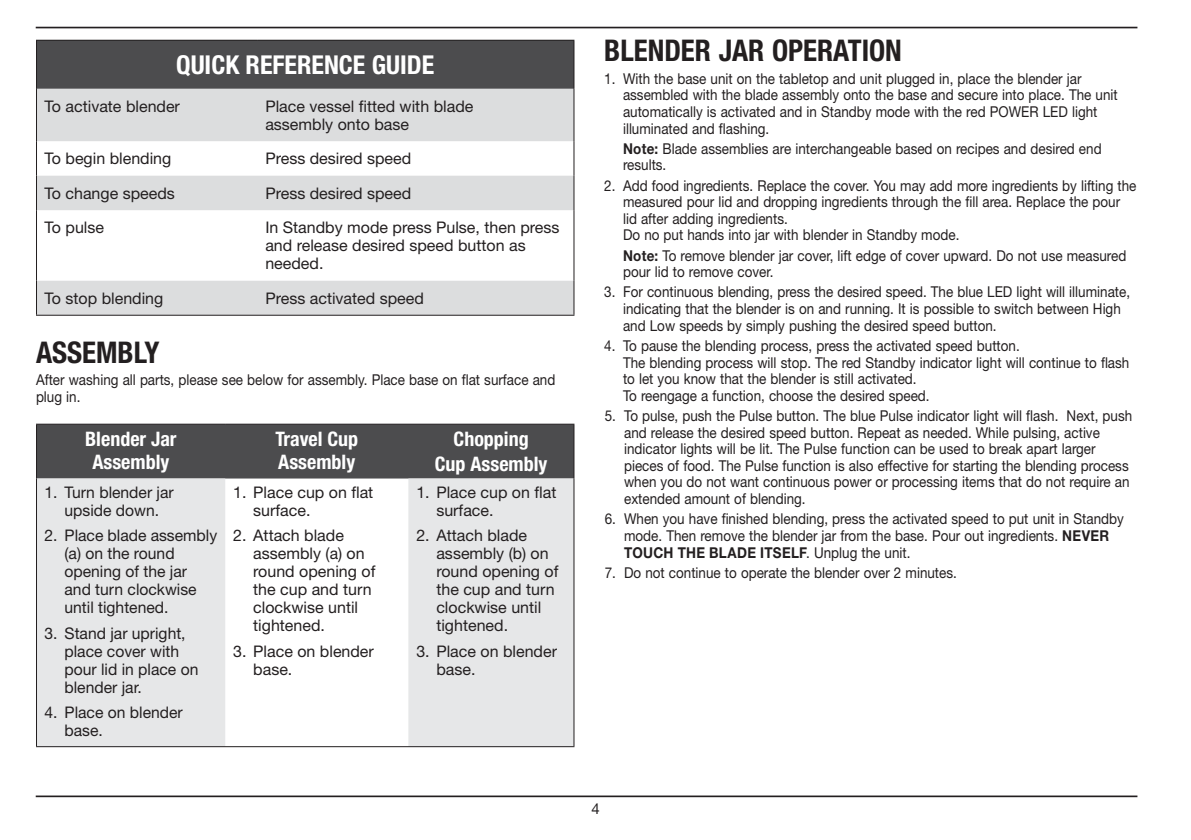
<style>
.page{position:relative;width:1191px;height:840px;background:#fff}
.page>*{position:absolute;margin:0;border:0;box-sizing:border-box;transform-origin:0 0}
.t1{font:700 condensed 29.8px "Helvetica Neue LT Std";color:#231f20}
.t2{font:700 condensed 26px "Helvetica Neue LT Std";color:#fff}
.t3{font:700 condensed 20px/22px "Helvetica Neue LT Std";color:#fff;text-align:center}
.t4{font:16px/18px "Helvetica Neue LT Std";color:#231f20}
.t5{font:15px/16.6px "Helvetica Neue LT Std";color:#231f20;scale:.9 1}
.t6{font:15px "Helvetica Neue LT Std";color:#231f20}
.s1{font-weight:700}
</style>
<div class="page">
<hr style="left:36px;top:795px;width:1101px;height:1px;background:#231f20">
<hr style="left:36px;top:27px;width:1101px;height:1px;background:#231f20">
<div style="left:36px;top:40px;width:538px;height:49px;background:#4c4c4e"></div>
<svg style="left:37px;top:89px;width:536px;height:225px;fill:#dcddde"></svg>
<hr style="left:36px;top:40px;width:221px;height:1px;background:#231f20">
<hr style="left:36px;top:41px;width:1px;height:48px;background:#231f20">
<hr style="left:257px;top:40px;width:317px;height:1px;background:#231f20">
<hr style="left:36px;top:89px;width:1px;height:52px;background:#231f20">
<hr style="left:573px;top:89px;width:1px;height:52px;background:#231f20">
<hr style="left:36px;top:141px;width:1px;height:34px;background:#231f20">
<hr style="left:573px;top:141px;width:1px;height:34px;background:#231f20">
<hr style="left:36px;top:175px;width:1px;height:35px;background:#231f20">
<hr style="left:573px;top:175px;width:1px;height:35px;background:#231f20">
<hr style="left:36px;top:210px;width:1px;height:70px;background:#231f20">
<hr style="left:573px;top:210px;width:1px;height:70px;background:#231f20">
<hr style="left:36px;top:280px;width:1px;height:34px;background:#231f20">
<hr style="left:573px;top:280px;width:1px;height:34px;background:#231f20">
<hr style="left:36px;top:314px;width:538px;height:1px;background:#231f20">
<hr style="left:573px;top:41px;width:1px;height:48px;background:#231f20">
<div style="left:37px;top:424px;width:536px;height:54px;background:#4c4c4e"></div>
<svg style="left:37px;top:478px;width:536px;height:267px;fill:#e6e7e8"></svg>
<hr style="left:36px;top:423px;width:189px;height:1px;background:#231f20">
<hr style="left:36px;top:424px;width:1px;height:54px;background:#231f20">
<hr style="left:225px;top:423px;width:349px;height:1px;background:#231f20">
<hr style="left:573px;top:424px;width:1px;height:54px;background:#231f20">
<hr style="left:36px;top:478px;width:1px;height:267px;background:#231f20">
<hr style="left:573px;top:478px;width:1px;height:267px;background:#231f20">
<hr style="left:36px;top:745px;width:538px;height:1px;background:#231f20">
<h2 class="t2" style="left:176px;top:55px;width:259px">QUICK REFERENCE GUIDE</h2>
<p class="t4" style="left:44px;top:99px;width:137px">To activate blender</p>
<p class="t4" style="left:265px;top:99px;width:210px">Place vessel fitted with blade assembly onto base</p>
<p class="t4" style="left:44px;top:151px;width:128px">To begin blending</p>
<p class="t4" style="left:265px;top:151px;width:147px">Press desired speed</p>
<p class="t4" style="left:44px;top:186px;width:132px">To change speeds</p>
<p class="t4" style="left:265px;top:186px;width:147px">Press desired speed</p>
<p class="t4" style="left:44px;top:220px;width:61px">To pulse</p>
<p class="t4" style="left:265px;top:220px;width:296px">In Standby mode press Pulse, then press and release desired speed button as needed.</p>
<p class="t4" style="left:44px;top:291px;width:120px">To stop blending</p>
<p class="t4" style="left:265px;top:291px;width:160px">Press activated speed</p>
<h1 class="t1" style="left:36px;top:341px;width:125px">ASSEMBLY</h1>
<p class="t5" style="left:36px;top:373px;width:578px">After washing all parts, please see below for assembly. Place base on flat surface and plug in.</p>
<h3 class="t3" style="left:85px;top:430px;width:93px">Blender Jar<br>Assembly</h3>
<h3 class="t3" style="left:275px;top:430px;width:84px;text-align:left">Travel Cup<br>Assembly</h3>
<h3 class="t3" style="left:435px;top:429px;width:114px;line-height:24px">Chopping<br>Cup Assembly</h3>
<p class="t4" style="left:44px;top:485px;width:131px;text-align:center">1. Turn blender jar upside down.</p>
<p class="t4" style="left:64px;top:528px;width:154px;text-indent:-20px">2. Place blade assembly (a) on the round opening of the jar and turn clockwise until tightened.</p>
<p class="t4" style="left:64px;top:625px;width:135px;text-indent:-20px">3. Stand jar upright, place cover with pour lid in place on blender jar.</p>
<p class="t4" style="left:64px;top:704px;width:120px;text-indent:-20px">4. Place on blender base.</p>
<p class="t4" style="left:253px;top:485px;width:122px;text-indent:-20px">1. Place cup on flat surface.</p>
<p class="t4" style="left:253px;top:528px;width:124px;text-indent:-20px">2. Attach blade assembly (a) on round opening of the cup and turn clockwise until tightened.</p>
<p class="t4" style="left:253px;top:643px;width:122px;text-indent:-20px">3. Place on blender base.</p>
<p class="t4" style="left:436px;top:485px;width:122px;text-indent:-20px">1. Place cup on flat surface.</p>
<p class="t4" style="left:436px;top:528px;width:124px;text-indent:-20px">2. Attach blade assembly (b) on round opening of the cup and turn clockwise until tightened.</p>
<p class="t4" style="left:436px;top:643px;width:122px;text-indent:-20px">3. Place on blender base.</p>
<h1 class="t1" style="left:604px;top:40px;width:299px">BLENDER JAR OPERATION</h1>
<p class="t5" style="left:623px;top:72px;width:551px;text-indent:-19px">1. With the base unit on the tabletop and unit plugged in, place the blender jar assembled with the blade assembly onto the base and secure into place. The unit automatically is activated and in Standby mode with the red POWER LED light illuminated and flashing.</p>
<p class="t5" style="left:623px;top:142px;width:533px"><span class="s1">Note:</span> Blade assemblies are interchangeable based on recipes and desired end results.</p>
<p class="t5" style="left:623px;top:179px;width:572px;text-indent:-19px">2. Add food ingredients. Replace the cover. You may add more ingredients by lifting the measured pour lid and dropping ingredients through the fill area. Replace the pour lid after adding ingredients.<br>Do no put hands into jar with blender in Standby mode.</p>
<p class="t5" style="left:623px;top:249px;width:561px"><span class="s1">Note:</span> To remove blender jar cover, lift edge of cover upward. Do not use measured pour lid to remove cover.</p>
<p class="t5" style="left:623px;top:285px;width:565px;text-indent:-19px">3. For continuous blending, press the desired speed. The blue LED light will illuminate, indicating that the blender is on and running. It is possible to switch between High and Low speeds by simply pushing the desired speed button.</p>
<p class="t5" style="left:623px;top:339px;width:564px;text-indent:-19px">4. To pause the blending process, press the activated speed button.<br>The blending process will stop. The red Standby indicator light will continue to flash to let you know that the blender is still activated.<br>To reengage a function, choose the desired speed.</p>
<p class="t5" style="left:624px;top:409px;width:566px;text-indent:-19px">5. To pulse, push the Pulse button. The blue Pulse indicator light will flash. Next, push and release the desired speed button. Repeat as needed. While pulsing, active indicator lights will be lit. The Pulse function can be used to break apart larger pieces of food. The Pulse function is also effective for starting the blending process when you do not want continuous power or processing items that do not require an extended amount of blending.</p>
<p class="t5" style="left:624px;top:512px;width:557px;text-indent:-19px">6. When you have finished blending, press the activated speed to put unit in Standby mode. Then remove the blender jar from the base. Pour out ingredients. <span class="s1">NEVER<br>TOUCH THE BLADE ITSELF</span>. Unplug the unit.</p>
<p class="t5" style="left:604px;top:565px;width:393px">7. Do not continue to operate the blender over 2 minutes.</p>
<p class="t6" style="left:591px;top:802px;width:10px">4</p>
</div>
